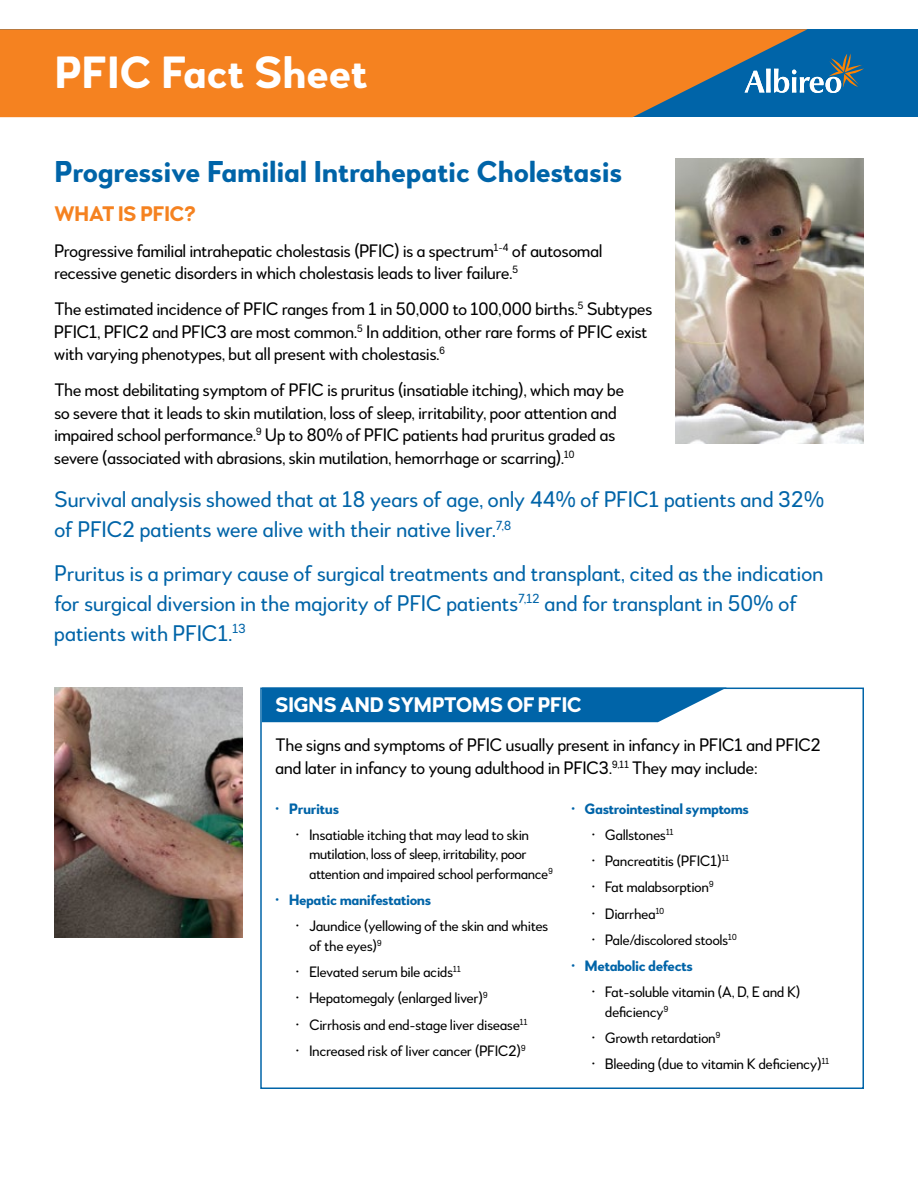
<style>
.page{position:relative;width:918px;height:1188px;background:#fff}
.page>*{position:absolute;margin:0;border:0;box-sizing:border-box;transform-origin:0 0}
.t1{font:700 45px "Woodford Bourne PRO";letter-spacing:-.015em;color:#fff}
.t2{font:700 30px "Woodford Bourne PRO";letter-spacing:-.01em;color:#0064a8}
.t3{font:22.5px/30px "Woodford Bourne PRO";letter-spacing:-.02em;color:#0064a8}
.t4{font:700 21px "Woodford Bourne PRO";letter-spacing:-.03em;color:#fff}
.t5{font:700 21px "Woodford Bourne PRO";letter-spacing:-.03em;color:#f58220}
.t6{font:18px/22.5px "Woodford Bourne PRO";letter-spacing:-.03em;color:#000}
.t7{font:15px/19.5px "Woodford Bourne PRO";letter-spacing:-.03em;color:#000}
.t8{font:700 15px "Woodford Bourne PRO";letter-spacing:-.03em;color:#0064a8}
</style>
<div class="page">
<div style="left:0;top:29px;width:918px;height:88px;background:#0064a8"></div>
<img style="left:54px;top:688px;width:189px;height:249px">
<img style="left:675px;top:159px;width:189px;height:285px">
<svg style="left:0;top:29px;width:808px;height:88px;background:#e17f2a"></svg>
<svg style="left:745px;top:53px;width:119px;height:40px"></svg>
<svg style="left:262px;top:688px;width:465px;height:34px;background:#126fae"></svg>
<h1 class="t1" style="left:54px;top:44px;width:315px">PFIC Fact Sheet</h1>
<h2 class="t2" style="left:54px;top:153px;width:570px">Progressive Familial Intrahepatic Cholestasis</h2>
<p class="t5" style="left:54px;top:200px;width:143px">WHAT IS PFIC?</p>
<p class="t6" style="left:54px;top:239px;width:550px">Progressive familial intrahepatic cholestasis (PFIC) is a spectrum<sup>1-4</sup> of autosomal recessive genetic disorders in which cholestasis leads to liver failure.<sup>5</sup></p>
<p class="t6" style="left:54px;top:298px;width:600px">The estimated incidence of PFIC ranges from 1 in 50,000 to 100,000 births.<sup>5</sup> Subtypes<br>PFIC1, PFIC2 and PFIC3 are most common.<sup>5</sup> In addition, other rare forms of PFIC exist with varying phenotypes, but all present with cholestasis.<sup>6</sup></p>
<p class="t6" style="left:54px;top:379px;width:572px">The most debilitating symptom of PFIC is pruritus (insatiable itching), which may be so severe that it leads to skin mutilation, loss of sleep, irritability, poor attention and impaired school performance.<sup>9</sup> Up to 80% of PFIC patients had pruritus graded as severe (associated with abrasions, skin mutilation, hemorrhage or scarring).<sup>10</sup></p>
<p class="t3" style="left:54px;top:485px;width:772px">Survival analysis showed that at 18 years of age, only 44% of PFIC1 patients and 32% of PFIC2 patients were alive with their native liver.<sup>7,8</sup></p>
<p class="t3" style="left:54px;top:558px;width:771px">Pruritus is a primary cause of surgical treatments and transplant, cited as the indication for surgical diversion in the majority of PFIC patients<sup>7,12</sup> and for transplant in 50% of patients with PFIC1.<sup>13</sup></p>
<p class="t4" style="left:275px;top:692px;width:308px">SIGNS AND SYMPTOMS OF PFIC</p>
<p class="t6" style="left:275px;top:734px;width:547px">The signs and symptoms of PFIC usually present in infancy in PFIC1 and PFIC2 and later in infancy to young adulthood in PFIC3.<sup>9,11</sup> They may include:</p>
<p class="t8" style="left:275px;top:799px;width:65px">• Pruritus</p>
<p class="t7" style="left:309px;top:825px;width:245px;text-indent:-14px">• Insatiable itching that may lead to skin mutilation, loss of sleep, irritability, poor attention and impaired school performance<sup>9</sup></p>
<p class="t8" style="left:275px;top:891px;width:157px">• Hepatic manifestations</p>
<p class="t7" style="left:309px;top:917px;width:241px;text-indent:-14px">• Jaundice (yellowing of the skin and whites of the eyes)<sup>9</sup></p>
<p class="t7" style="left:296px;top:963px;width:167px">• Elevated serum bile acids<sup>11</sup></p>
<p class="t7" style="left:296px;top:989px;width:194px">• Hepatomegaly (enlarged liver)<sup>9</sup></p>
<p class="t7" style="left:296px;top:1015px;width:234px">• Cirrhosis and end-stage liver disease<sup>11</sup></p>
<p class="t7" style="left:296px;top:1041px;width:232px">• Increased risk of liver cancer (PFIC2)<sup>9</sup></p>
<p class="t8" style="left:571px;top:799px;width:179px">• Gastrointestinal symptoms</p>
<p class="t7" style="left:591px;top:825px;width:84px">• Gallstones<sup>11</sup></p>
<p class="t7" style="left:591px;top:852px;width:140px">• Pancreatitis (PFIC1)<sup>11</sup></p>
<p class="t7" style="left:591px;top:878px;width:124px">• Fat malabsorption<sup>9</sup></p>
<p class="t7" style="left:591px;top:904px;width:75px">• Diarrhea<sup>10</sup></p>
<p class="t7" style="left:591px;top:930px;width:147px">• Pale/discolored stools<sup>10</sup></p>
<p class="t8" style="left:571px;top:957px;width:123px">• Metabolic defects</p>
<p class="t7" style="left:605px;top:983px;width:197px;text-indent:-14px">• Fat-soluble vitamin (A, D, E and K) deficiency<sup>9</sup></p>
<p class="t7" style="left:591px;top:1029px;width:131px">• Growth retardation<sup>9</sup></p>
<p class="t7" style="left:591px;top:1055px;width:240px">• Bleeding (due to vitamin K deficiency)<sup>11</sup></p>
</div>
